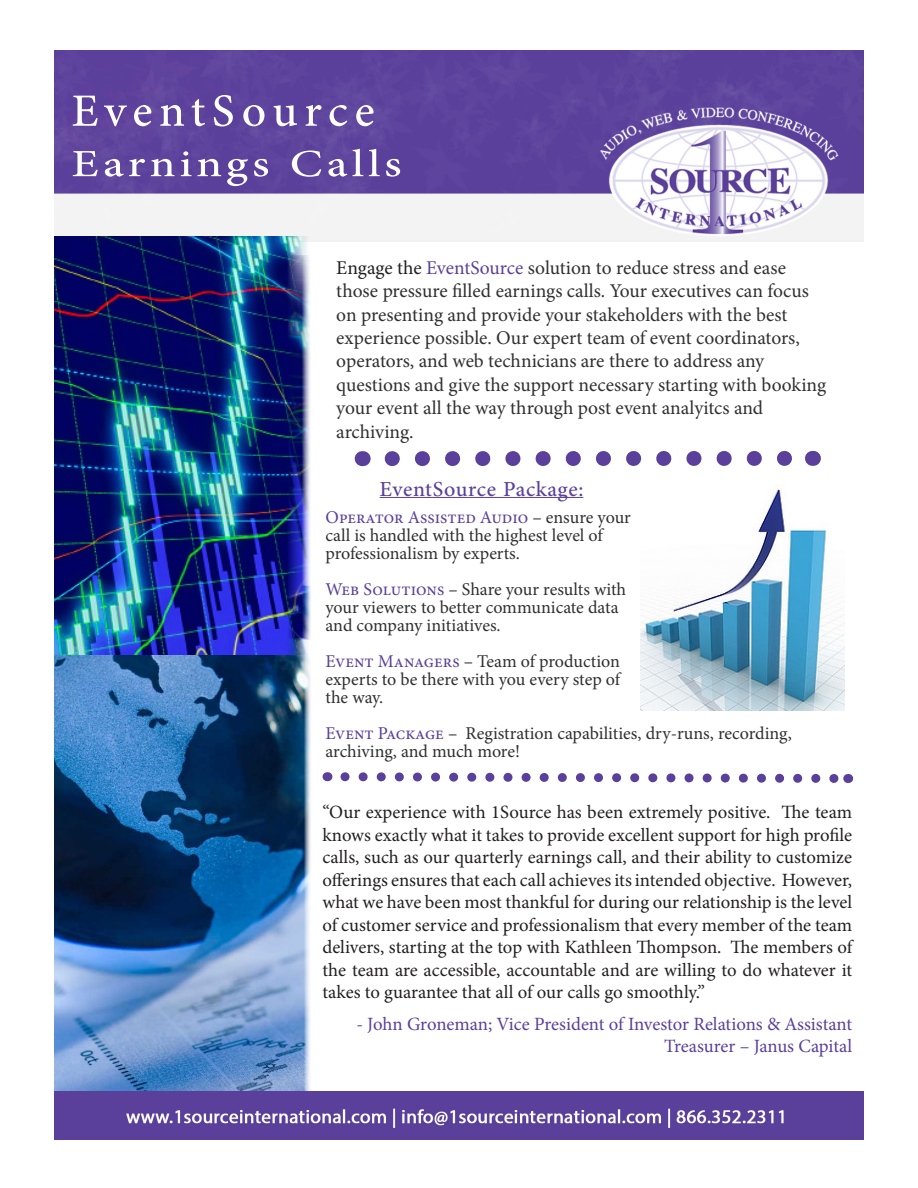
<style>
.page{position:relative;width:918px;height:1188px;background:#fff}
.page>*{position:absolute;margin:0;border:0;box-sizing:border-box;transform-origin:0 0}
.t1{font:64.8px "Adobe Arabic";letter-spacing:.1em;color:#fff}
.t2{font:54px "Adobe Arabic";letter-spacing:.06em;color:#fff;scale:1.2 1}
.t3{font:30px "Adobe Arabic";letter-spacing:.015em;color:#5a409b}
.t4{font:19.5px/23.4px "Minion Pro";letter-spacing:-.005em;color:#312f30}
.t5{font:18.75px/22.5px "Minion Pro";letter-spacing:-.005em;color:#231f20;text-align:justify}
.t6{font:18.75px/22.5px "Minion Pro";letter-spacing:-.015em;color:#5a409b;text-align:right}
.t7{font:18px/18px "Minion Pro";letter-spacing:-.005em;color:#312f30}
.s1{color:#231f20}
.s2{color:#5a409b}
</style>
<div class="page">
<img style="left:54px;top:654px;width:257px;height:437px">
<img style="left:54px;top:50px;width:810px;height:191px">
<svg style="left:392px;top:451px;width:400px;height:15px"></svg>
<svg style="left:362px;top:451px;width:1px;height:15px"></svg>
<svg style="left:812px;top:451px;width:1px;height:15px"></svg>
<svg style="left:324px;top:484px;width:530px;height:299px"></svg>
<img style="left:54px;top:1091px;width:810px;height:49px">
<img style="left:641px;top:485px;width:204px;height:226px">
<img style="left:54px;top:236px;width:257px;height:418px">
<p class="t1" style="left:71px;top:65px;width:305px">EventSource</p>
<p class="t2" style="left:71px;top:126px;width:277px">Earnings Calls</p>
<p class="t4" style="left:336px;top:256px;width:491px"><span class="s1">Engage the</span> <span class="s2">EventSource</span> solution to reduce stress and ease those pressure filled earnings calls. Your executives can focus on presenting and provide your stakeholders with the best experience possible. Our expert team of event coordinators, operators, and web technicians are there to address any questions and give the support necessary starting with booking your event all the way through post event analyitcs and archiving.</p>
<p class="t3" style="left:380px;top:468px;width:205px">EventSource Package:</p>
<p class="t7" style="left:326px;top:508px;width:307px"><span class="s2">Operator Assisted Audio</span> <span class="s1">–</span> ensure your call is handled with the highest level of professionalism by experts.</p>
<p class="t7" style="left:326px;top:580px;width:302px"><span class="s2">Web Solutions</span> <span class="s1">–</span> Share your results with your viewers to better communicate data and company initiatives.</p>
<p class="t7" style="left:326px;top:652px;width:296px;text-align:justify"><span class="s2">Event Managers</span> <span class="s1">–</span> Team of production experts to be there with you every step of the way.</p>
<p class="t7" style="left:326px;top:724px;width:468px"><span class="s2">Event Package</span> <span class="s1">–</span> Registration capabilities, dry-runs, recording, archiving, and much more!</p>
<p class="t5" style="left:322px;top:801px;width:531px">“Our experience with 1Source has been extremely positive. The team knows exactly what it takes to provide excellent support for high profile calls, such as our quarterly earnings call, and their ability to customize offerings ensures that each call achieves its intended objective. However, what we have been most thankful for during our relationship is the level of customer service and professionalism that every member of the team delivers, starting at the top with Kathleen Thompson. The members of the team are accessible, accountable and are willing to do whatever it takes to guarantee that all of our calls go smoothly.”</p>
<p class="t6" style="left:356px;top:1012px;width:497px">- John Groneman; Vice President of Investor Relations &amp; Assistant<br>Treasurer – Janus Capital</p>
</div>
